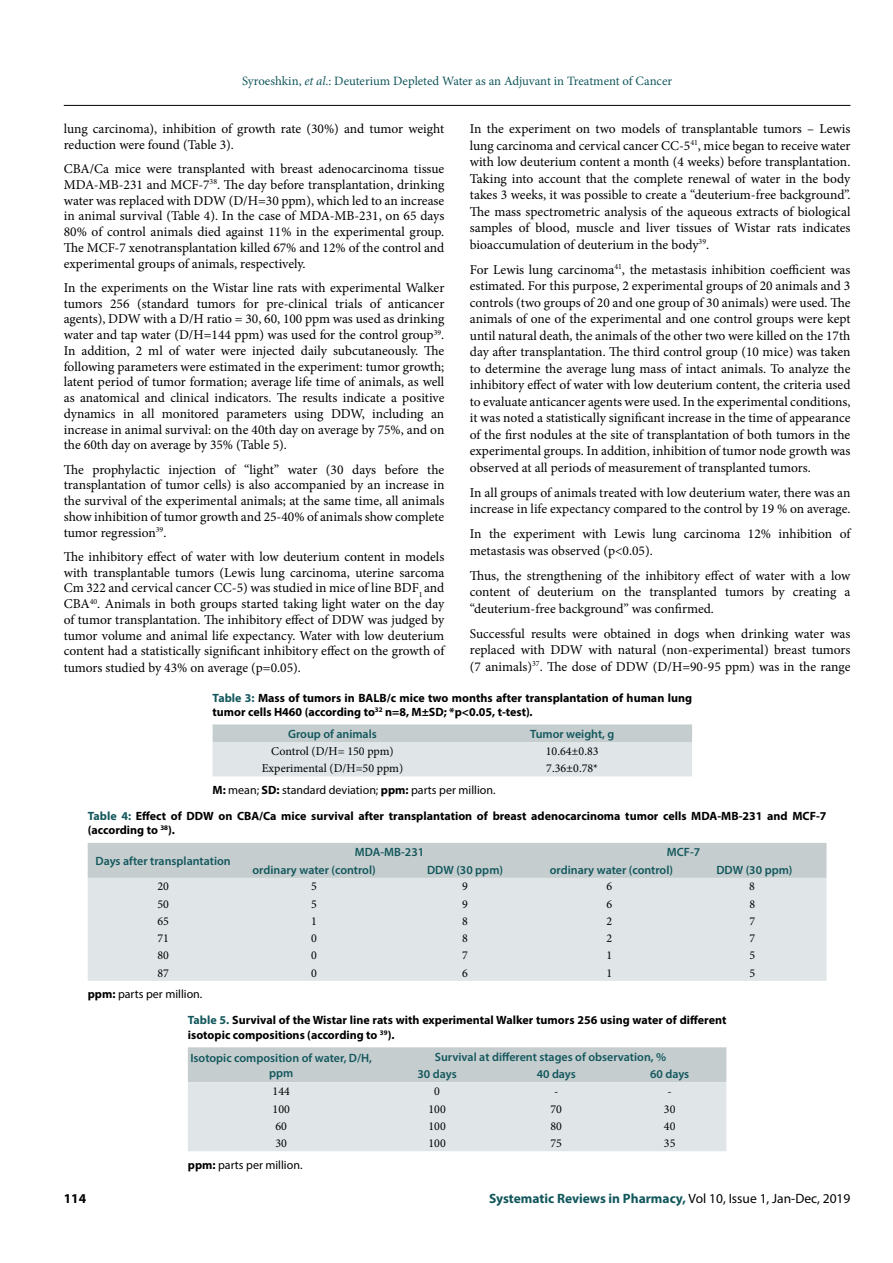
<style>
.page{position:relative;width:893px;height:1263px;background:#fff}
.page>*{position:absolute;margin:0;border:0;box-sizing:border-box;transform-origin:0 0}
.t1{font:13.5px/15.8px "Minion Pro";letter-spacing:-.005em;color:#000;text-align:justify}
.t2{font:700 13.5px "Myriad Pro";color:#12575c}
.t3{font:700 13.5px "Myriad Pro";color:#000}
.t4{font:12.75px "Minion Pro";letter-spacing:-.005em;color:#13575c}
.t5{font:700 12px/14.4px "Myriad Pro";color:#000}
.t6{font:600 12px/14.4px "Myriad Pro";color:#12575c;text-align:center}
.t7{font:12px "Minion Pro";color:#000}
.t8{font:12px "Myriad Pro";color:#000}
.s1{font-style:italic}
.s2{color:#12575c}
.s3{font-weight:700}
.s4{font-weight:400;color:#000}
</style>
<div class="page">
<hr style="left:64px;top:105px;width:786px;height:1px;background:#000">
<svg style="left:188px;top:1047px;width:538px;height:104px;background:#d7dddf"></svg>
<div style="left:88px;top:843px;width:738px;height:35px;background:#c5cdcf"></div>
<div style="left:88px;top:878px;width:738px;height:103px;background:#e0e6e8"></div>
<svg style="left:213px;top:724px;width:479px;height:52px;background:#d7dddf"></svg>
<p class="t4" style="left:242px;top:72px;width:432px">Syroeshkin, <span class="s1">et al</span>.: Deuterium Depleted Water as an Adjuvant in Treatment of Cancer</p>
<p class="t1" style="left:64px;top:121px;width:382px">lung carcinoma), inhibition of growth rate (30%) and tumor weight reduction were found (Table 3).</p>
<p class="t1" style="left:64px;top:161px;width:382px">CBA/Ca mice were transplanted with breast adenocarcinoma tissue MDA-MB-231 and MCF-7<sup>38</sup>. The day before transplantation, drinking water was replaced with DDW (D/H=30 ppm), which led to an increase in animal survival (Table 4). In the case of MDA-MB-231, on 65 days 80% of control animals died against 11% in the experimental group.<br>The MCF-7 xenotransplantation killed 67% and 12% of the control and experimental groups of animals, respectively.</p>
<p class="t1" style="left:64px;top:280px;width:382px">In the experiments on the Wistar line rats with experimental Walker tumors 256 (standard tumors for pre-clinical trials of anticancer agents), DDW with a D/H ratio = 30, 60, 100 ppm was used as drinking water and tap water (D/H=144 ppm) was used for the control group<sup>39</sup>.<br>In addition, 2 ml of water were injected daily subcutaneously. The following parameters were estimated in the experiment: tumor growth; latent period of tumor formation; average life time of animals, as well as anatomical and clinical indicators. The results indicate a positive dynamics in all monitored parameters using DDW, including an increase in animal survival: on the 40th day on average by 75%, and on the 60th day on average by 35% (Table 5).</p>
<p class="t1" style="left:64px;top:462px;width:382px">The prophylactic injection of “light” water (30 days before the transplantation of tumor cells) is also accompanied by an increase in the survival of the experimental animals; at the same time, all animals show inhibition of tumor growth and 25-40% of animals show complete tumor regression<sup>39</sup>.</p>
<p class="t1" style="left:64px;top:549px;width:382px">The inhibitory effect of water with low deuterium content in models with transplantable tumors (Lewis lung carcinoma, uterine sarcoma Cm 322 and cervical cancer CC-5) was studied in mice of line BDF<sub>1</sub> and CBA<sup>40</sup>. Animals in both groups started taking light water on the day of tumor transplantation. The inhibitory effect of DDW was judged by tumor volume and animal life expectancy. Water with low deuterium content had a statistically significant inhibitory effect on the growth of tumors studied by 43% on average (p=0.05).</p>
<p class="t1" style="left:470px;top:121px;width:382px;line-height:16.5px">In the experiment on two models of transplantable tumors – Lewis lung carcinoma and cervical cancer CC-5<sup>41</sup>, mice began to receive water with low deuterium content a month (4 weeks) before transplantation.<br>Taking into account that the complete renewal of water in the body takes 3 weeks, it was possible to create a “deuterium-free background”.<br>The mass spectrometric analysis of the aqueous extracts of biological samples of blood, muscle and liver tissues of Wistar rats indicates bioaccumulation of deuterium in the body<sup>39</sup>.</p>
<p class="t1" style="left:470px;top:261px;width:382px;line-height:16.5px">For Lewis lung carcinoma<sup>41</sup>, the metastasis inhibition coefficient was estimated. For this purpose, 2 experimental groups of 20 animals and 3 controls (two groups of 20 and one group of 30 animals) were used. The animals of one of the experimental and one control groups were kept until natural death, the animals of the other two were killed on the 17th day after transplantation. The third control group (10 mice) was taken to determine the average lung mass of intact animals. To analyze the inhibitory effect of water with low deuterium content, the criteria used to evaluate anticancer agents were used. In the experimental conditions, it was noted a statistically significant increase in the time of appearance of the first nodules at the site of transplantation of both tumors in the experimental groups. In addition, inhibition of tumor node growth was observed at all periods of measurement of transplanted tumors.</p>
<p class="t1" style="left:470px;top:484px;width:382px;line-height:16.5px">In all groups of animals treated with low deuterium water, there was an increase in life expectancy compared to the control by 19 % on average.</p>
<p class="t1" style="left:470px;top:526px;width:382px;line-height:16.5px">In the experiment with Lewis lung carcinoma 12% inhibition of metastasis was observed (p&lt;0.05).</p>
<p class="t1" style="left:470px;top:567px;width:382px;line-height:16.5px">Thus, the strengthening of the inhibitory effect of water with a low content of deuterium on the transplanted tumors by creating a “deuterium-free background” was confirmed.</p>
<p class="t1" style="left:470px;top:625px;width:382px;line-height:16.5px">Successful results were obtained in dogs when drinking water was replaced with DDW with natural (non-experimental) breast tumors (7 animals)<sup>37</sup>. The dose of DDW (D/H=90-95 ppm) was in the range</p>
<p class="t5" style="left:213px;top:690px;width:481px"><span class="s2">Table 3:</span> Mass of tumors in BALB/c mice two months after transplantation of human lung tumor cells H460 (according to<sup>32</sup> n=8, M±SD; *p&lt;0.05, t-test)<span class="s1">.</span></p>
<p class="t6" style="left:288px;top:726px;width:90px">Group of animals</p>
<p class="t6" style="left:530px;top:726px;width:86px">Tumor weight, g</p>
<p class="t7" style="left:271px;top:743px;width:124px">Control (D/H= 150 ppm)</p>
<p class="t7" style="left:546px;top:743px;width:54px">10.64±0.83</p>
<p class="t7" style="left:262px;top:760px;width:143px">Experimental (D/H=50 ppm)</p>
<p class="t7" style="left:546px;top:760px;width:53px">7.36±0.78*</p>
<p class="t8" style="left:213px;top:782px;width:284px"><span class="s3">M:</span> mean; <span class="s3">SD:</span> standard deviation; <span class="s3">ppm:</span> parts per million.</p>
<p class="t5" style="left:88px;top:808px;width:740px"><span class="s2">Table 4:</span> Effect of DDW on CBA/Ca mice survival after transplantation of breast adenocarcinoma tumor cells MDA-MB-231 and MCF-7 (according to <sup>38</sup>).</p>
<p class="t6" style="left:96px;top:853px;width:137px">Days after transplantation</p>
<p class="t6" style="left:355px;top:844px;width:71px">MDA-MB-231</p>
<p class="t6" style="left:667px;top:844px;width:35px">MCF-7</p>
<p class="t6" style="left:252px;top:862px;width:125px">ordinary water (control)</p>
<p class="t6" style="left:427px;top:862px;width:78px">DDW (30 ppm)</p>
<p class="t6" style="left:550px;top:862px;width:125px">ordinary water (control)</p>
<p class="t6" style="left:716px;top:862px;width:78px">DDW (30 ppm)</p>
<p class="t7" style="left:157px;top:879px;width:13px">20</p>
<p class="t7" style="left:311px;top:879px;width:7px">5</p>
<p class="t7" style="left:462px;top:879px;width:7px">9</p>
<p class="t7" style="left:606px;top:879px;width:7px">6</p>
<p class="t7" style="left:749px;top:879px;width:7px">8</p>
<p class="t7" style="left:157px;top:896px;width:13px">50</p>
<p class="t7" style="left:311px;top:896px;width:7px">5</p>
<p class="t7" style="left:462px;top:896px;width:7px">9</p>
<p class="t7" style="left:606px;top:896px;width:7px">6</p>
<p class="t7" style="left:749px;top:896px;width:7px">8</p>
<p class="t7" style="left:157px;top:913px;width:13px">65</p>
<p class="t7" style="left:311px;top:913px;width:7px">1</p>
<p class="t7" style="left:462px;top:913px;width:7px">8</p>
<p class="t7" style="left:606px;top:913px;width:7px">2</p>
<p class="t7" style="left:749px;top:913px;width:7px">7</p>
<p class="t7" style="left:157px;top:930px;width:13px">71</p>
<p class="t7" style="left:311px;top:930px;width:7px">0</p>
<p class="t7" style="left:462px;top:930px;width:7px">8</p>
<p class="t7" style="left:606px;top:930px;width:7px">2</p>
<p class="t7" style="left:749px;top:930px;width:7px">7</p>
<p class="t7" style="left:157px;top:947px;width:13px">80</p>
<p class="t7" style="left:311px;top:947px;width:7px">0</p>
<p class="t7" style="left:462px;top:947px;width:7px">7</p>
<p class="t7" style="left:606px;top:947px;width:7px">1</p>
<p class="t7" style="left:749px;top:947px;width:7px">5</p>
<p class="t7" style="left:157px;top:965px;width:13px">87</p>
<p class="t7" style="left:311px;top:965px;width:7px">0</p>
<p class="t7" style="left:462px;top:965px;width:7px">6</p>
<p class="t7" style="left:606px;top:965px;width:7px">1</p>
<p class="t7" style="left:749px;top:965px;width:7px">5</p>
<p class="t8" style="left:88px;top:987px;width:116px"><span class="s3">ppm:</span> parts per million.</p>
<p class="t5" style="left:188px;top:1013px;width:540px"><span class="s2">Table 5.</span> Survival of the Wistar line rats with experimental Walker tumors 256 using water of different isotopic compositions (according to <sup>39</sup>).</p>
<p class="t6" style="left:190px;top:1050px;width:183px">Isotopic composition of water, D/H, ppm</p>
<p class="t6" style="left:418px;top:1047px;width:250px;line-height:17.5px;text-align:left;text-indent:17px">Survival at different stages of observation, %<br>30 days</p>
<p class="t6" style="left:537px;top:1066px;width:41px">40 days</p>
<p class="t6" style="left:650px;top:1066px;width:41px">60 days</p>
<p class="t7" style="left:273px;top:1083px;width:19px">144</p>
<p class="t7" style="left:434px;top:1083px;width:7px">0</p>
<p class="t7" style="left:554px;top:1083px;width:6px">-</p>
<p class="t7" style="left:668px;top:1083px;width:6px">-</p>
<p class="t7" style="left:273px;top:1101px;width:19px">100</p>
<p class="t7" style="left:428px;top:1101px;width:19px">100</p>
<p class="t7" style="left:550px;top:1101px;width:13px">70</p>
<p class="t7" style="left:664px;top:1101px;width:13px">30</p>
<p class="t7" style="left:276px;top:1118px;width:13px">60</p>
<p class="t7" style="left:428px;top:1118px;width:19px">100</p>
<p class="t7" style="left:550px;top:1118px;width:13px">80</p>
<p class="t7" style="left:664px;top:1118px;width:13px">40</p>
<p class="t7" style="left:276px;top:1135px;width:13px">30</p>
<p class="t7" style="left:428px;top:1135px;width:19px">100</p>
<p class="t7" style="left:550px;top:1135px;width:13px">75</p>
<p class="t7" style="left:664px;top:1135px;width:13px">35</p>
<p class="t8" style="left:188px;top:1157px;width:116px"><span class="s3">ppm:</span> parts per million.</p>
<p class="t3" style="left:64px;top:1189px;width:24px">114</p>
<p class="t2" style="left:489px;top:1189px;width:363px">Systematic Reviews in Pharmacy, <span class="s4">Vol 10, Issue 1, Jan-Dec, 2019</span></p>
</div>
